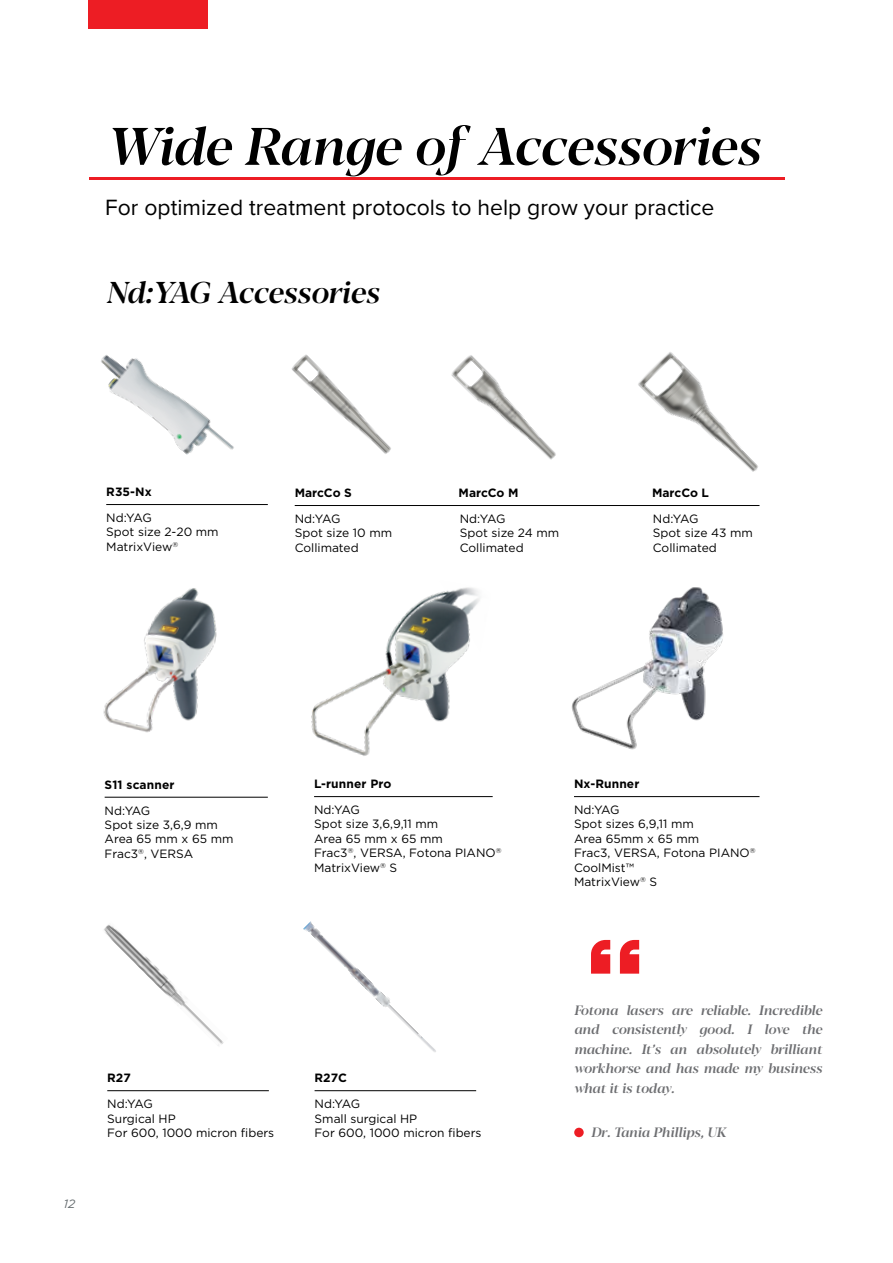
<style>
.page{position:relative;width:893px;height:1263px;background:#fff}
.page>*{position:absolute;margin:0;border:0;box-sizing:border-box;transform-origin:0 0}
.t1{font:italic 500 52.5px "Blacker Display";letter-spacing:-.01em;color:#000}
.t2{font:italic 500 30px "Blacker Display";letter-spacing:-.005em;color:#000}
.t3{font:22.95px "Proxima Nova";color:#000}
.t4{font:italic 500 13.5px/19.5px "Blacker Display";color:#6d6e71;text-align:justify}
.t5{font:12px/14.4px "Gotham OT";color:#000}
.t6{font:700 12px "Gotham OT";letter-spacing:.005em;color:#000}
.t7{font:italic 12px "Gotham OT";color:#666d70}
</style>
<div class="page">
<img style="left:571px;top:587px;width:152px;height:163px">
<img style="left:311px;top:587px;width:181px;height:211px">
<img style="left:101px;top:355px;width:133px;height:100px">
<hr style="left:106px;top:504px;width:162px;height:1px;background:#000">
<hr style="left:105px;top:797px;width:163px;height:1px;background:#000">
<hr style="left:314px;top:796px;width:179px;height:1px;background:#000">
<hr style="left:574px;top:796px;width:185px;height:1px;background:#000">
<hr style="left:295px;top:505px;width:464px;height:1px;background:#000">
<img style="left:103px;top:588px;width:114px;height:145px">
<img style="left:638px;top:352px;width:120px;height:120px">
<img style="left:451px;top:355px;width:105px;height:105px">
<img style="left:291px;top:354px;width:100px;height:100px">
<img style="left:104px;top:924px;width:120px;height:122px">
<img style="left:303px;top:921px;width:133px;height:131px">
<hr style="left:107px;top:1090px;width:162px;height:1px;background:#000">
<hr style="left:315px;top:1090px;width:161px;height:1px;background:#000">
<hr style="left:89px;top:177px;width:695px;height:2px;background:#ed1d24">
<div style="left:89px;top:0;width:119px;height:29px;background:#ed1d24"></div>
<div style="left:574px;top:1128px;width:10px;height:9px;background:#ed1d24;border-radius:50%"></div>
<svg style="left:591px;top:940px;width:48px;height:34px"></svg>
<h1 class="t1" style="left:105px;top:115px;width:656px">Wide Range of Accessories</h1>
<h3 class="t3" style="left:105px;top:191px;width:611px">For optimized treatment protocols to help grow your practice</h3>
<h2 class="t2" style="left:106px;top:274px;width:274px">Nd:YAG Accessories</h2>
<p class="t6" style="left:106px;top:485px;width:47px">R35-Nx</p>
<p class="t5" style="left:106px;top:510px;width:114px">Nd:YAG<br>Spot size 2-20 mm<br>MatrixView<sup>®</sup></p>
<p class="t6" style="left:295px;top:486px;width:59px">MarcCo S</p>
<p class="t6" style="left:459px;top:486px;width:61px">MarcCo M</p>
<p class="t6" style="left:652px;top:486px;width:58px">MarcCo L</p>
<p class="t5" style="left:295px;top:511px;width:99px">Nd:YAG<br>Spot size 10 mm<br>Collimated</p>
<p class="t5" style="left:460px;top:511px;width:101px">Nd:YAG<br>Spot size 24 mm<br>Collimated</p>
<p class="t5" style="left:653px;top:511px;width:102px">Nd:YAG<br>Spot size 43 mm<br>Collimated</p>
<p class="t6" style="left:314px;top:777px;width:79px">L-runner Pro</p>
<p class="t6" style="left:105px;top:777px;width:71px">S11 scanner</p>
<p class="t5" style="left:105px;top:803px;width:130px">Nd:YAG<br>Spot size 3,6,9 mm<br>Area 65 mm x 65 mm<br>Frac3<sup>®</sup>, VERSA</p>
<p class="t5" style="left:314px;top:802px;width:189px">Nd:YAG<br>Spot size 3,6,9,11 mm<br>Area 65 mm x 65 mm<br>Frac3<sup>®</sup>, VERSA, Fotona PIANO<sup>®<br></sup>MatrixView<sup>®</sup> S</p>
<p class="t7" style="left:64px;top:1197px;width:13px">12</p>
<p class="t6" style="left:107px;top:1071px;width:25px">R27</p>
<p class="t5" style="left:107px;top:1096px;width:168px">Nd:YAG<br>Surgical HP<br>For 600, 1000 micron fibers</p>
<p class="t6" style="left:315px;top:1071px;width:34px">R27C</p>
<p class="t5" style="left:315px;top:1096px;width:168px">Nd:YAG<br>Small surgical HP<br>For 600, 1000 micron fibers</p>
<p class="t6" style="left:574px;top:777px;width:67px">Nx-Runner</p>
<p class="t5" style="left:574px;top:802px;width:183px">Nd:YAG<br>Spot sizes 6,9,11 mm<br>Area 65mm x 65 mm<br>Frac3, VERSA, Fotona PIANO<sup>®<br></sup>CoolMist™<br>MatrixView<sup>®</sup> S</p>
<p class="t4" style="left:574px;top:1001px;width:249px">Fotona lasers are reliable. Incredible and consistently good. I love the machine. It’s an absolutely brilliant workhorse and has made my business what it is today.</p>
<p class="t4" style="left:591px;top:1123px;width:137px">Dr. Tania Phillips, UK</p>
</div>
